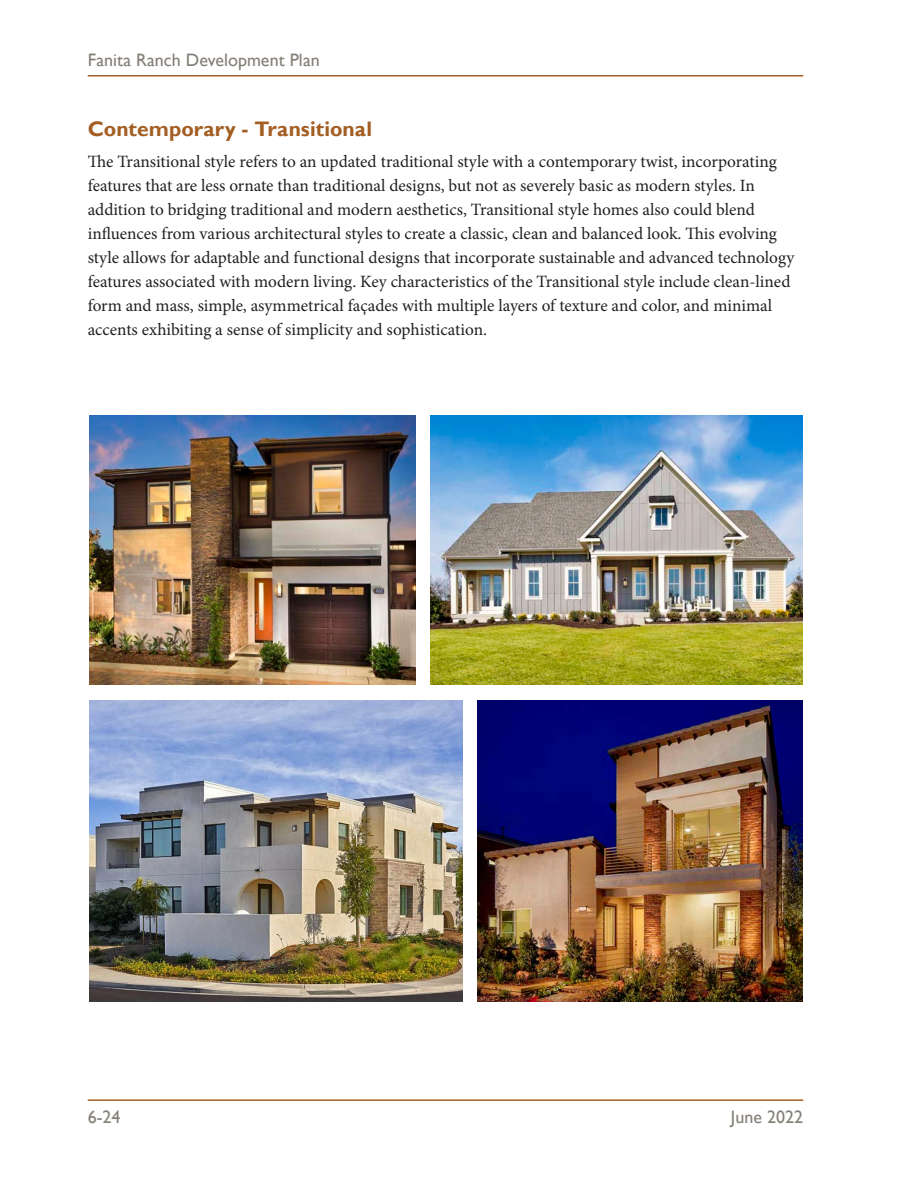
<style>
.page{position:relative;width:918px;height:1188px;background:#fff}
.page>*{position:absolute;margin:0;border:0;box-sizing:border-box;transform-origin:0 0}
.t1{font:700 21px "Gill Sans";letter-spacing:.005em;color:#a35e23}
.t2{font:18px "Gill Sans";color:#847f77}
.t3{font:17.25px/24px "Minion Pro";color:#231f20}
</style>
<div class="page">
<hr style="left:88px;top:1099px;width:715px;height:2px;background:#a35e23">
<hr style="left:88px;top:75px;width:715px;height:2px;background:#a35e23">
<img style="left:431px;top:415px;width:372px;height:270px">
<img style="left:90px;top:701px;width:373px;height:301px">
<img style="left:478px;top:701px;width:325px;height:301px">
<img style="left:90px;top:415px;width:325px;height:270px">
<p class="t2" style="left:88px;top:50px;width:234px">Fanita Ranch Development Plan</p>
<p class="t1" style="left:88px;top:116px;width:286px">Contemporary - Transitional</p>
<p class="t3" style="left:88px;top:149px;width:708px">The Transitional style refers to an updated traditional style with a contemporary twist, incorporating features that are less ornate than traditional designs, but not as severely basic as modern styles. In addition to bridging traditional and modern aesthetics, Transitional style homes also could blend influences from various architectural styles to create a classic, clean and balanced look. This evolving style allows for adaptable and functional designs that incorporate sustainable and advanced technology features associated with modern living. Key characteristics of the Transitional style include clean-lined form and mass, simple, asymmetrical façades with multiple layers of texture and color, and minimal accents exhibiting a sense of simplicity and sophistication.</p>
<p class="t2" style="left:88px;top:1106px;width:34px">6-24</p>
<p class="t2" style="left:731px;top:1106px;width:74px">June 2022</p>
</div>
